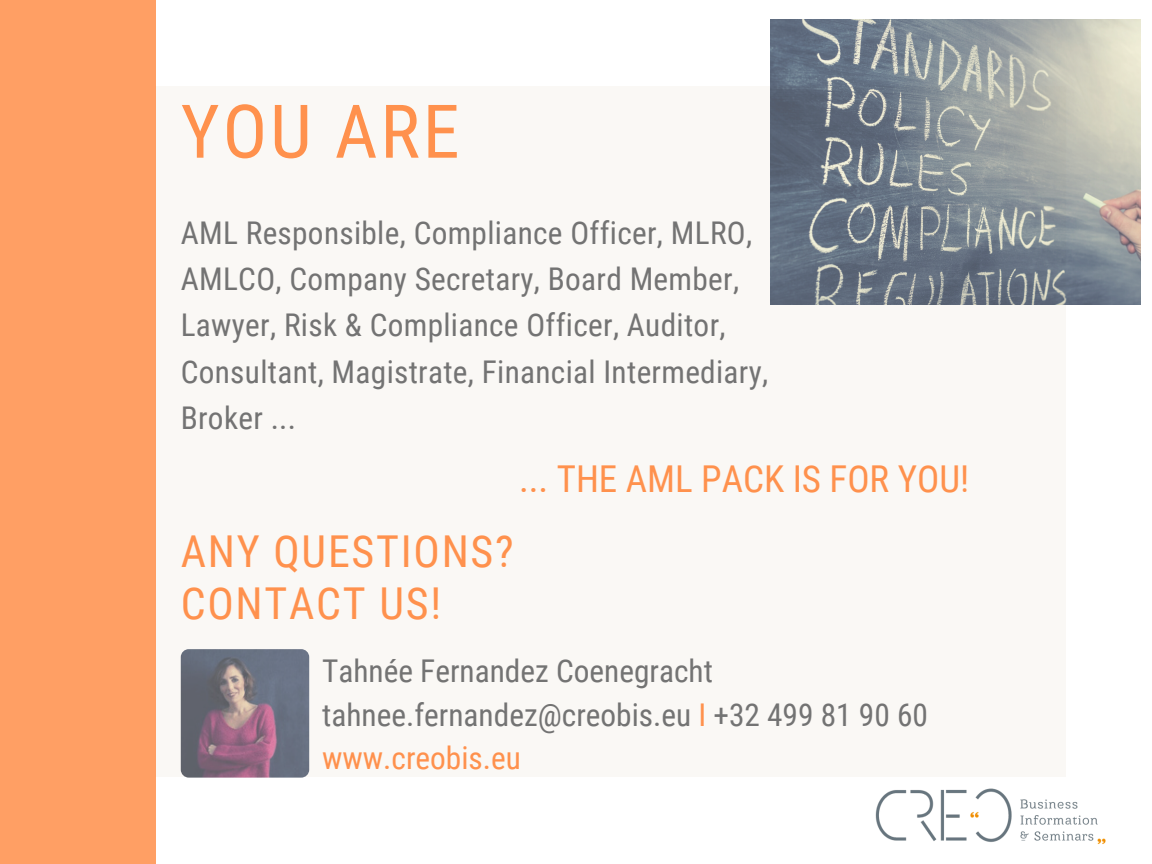
<style>
.page{position:relative;width:1152px;height:864px;background:#fff}
.page>*{position:absolute;margin:0;border:0;box-sizing:border-box;transform-origin:0 0}
.t1{font:74.1px "Roboto Condensed";letter-spacing:.04em;color:#ff914d}
.t2{font:43.95px "Roboto Condensed";letter-spacing:.04em;color:#ff914d}
.t3{font:37.05px "Roboto Condensed";color:#ff914d}
.t4{font:31.35px/46.2px "Roboto Condensed";letter-spacing:.01em;color:#737373}
.t5{font:31.35px "Roboto Condensed";color:#ff914d}
.s1{color:#ff914d}
</style>
<div class="page">
<div style="left:155px;top:86px;width:910px;height:691px;background:#faf8f5"></div>
<div style="left:0;top:0;width:155px;height:864px;background:#ff9f64"></div>
<img style="left:771px;top:20px;width:370px;height:284px">
<img style="left:875px;top:788px;width:231px;height:56px">
<img style="left:181px;top:649px;width:128px;height:129px;border-radius:8px">
<p class="t1" style="left:181px;top:89px;width:280px">YOU ARE</p>
<p class="t4" style="left:181px;top:210px;width:589px">AML Responsible, Compliance Officer, MLRO, AMLCO, Company Secretary, Board Member, Lawyer, Risk &amp; Compliance Officer, Auditor, Consultant, Magistrate, Financial Intermediary, Broker ...</p>
<p class="t3" style="left:519px;top:458px;width:452px">... THE AML PACK IS FOR YOU!</p>
<p class="t2" style="left:181px;top:526px;width:334px">ANY QUESTIONS?</p>
<p class="t2" style="left:181px;top:578px;width:262px">CONTACT US!</p>
<p class="t4" style="left:322px;top:648px;width:392px">Tahnée Fernandez Coenegracht</p>
<p class="t4" style="left:322px;top:692px;width:607px">tahnee.fernandez@creobis.eu <span class="s1">I</span> +32 499 81 90 60</p>
<p class="t5" style="left:322px;top:740px;width:200px">www.creobis.eu</p>
</div>
